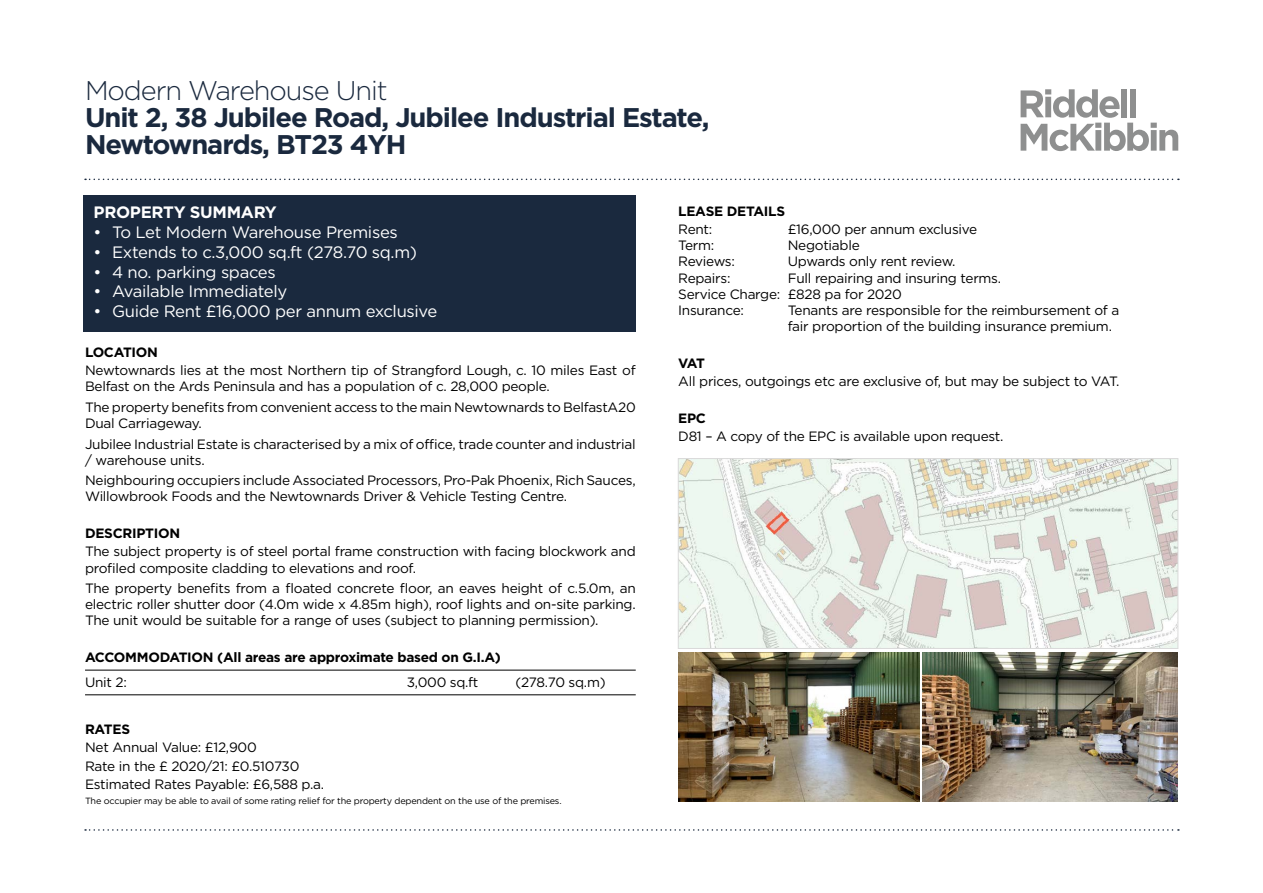
<style>
.page{position:relative;width:1263px;height:893px;background:#fff}
.page>*{position:absolute;margin:0;border:0;box-sizing:border-box;transform-origin:0 0}
.t1{font:700 27px/27px "Gotham HTF";letter-spacing:-.04em;color:#1a293e}
.t2{font:300 27px "Gotham HTF";letter-spacing:-.04em;color:#1a293e}
.t3{font:16.5px "Gotham HTF";letter-spacing:-.02em;color:#fff}
.t4{font:700 16.5px "Gotham HTF";letter-spacing:-.02em;color:#fff}
.t5{font:13.5px/16.2px "Gotham HTF";letter-spacing:-.02em;color:#000}
.t6{font:700 13.5px "Gotham HTF";letter-spacing:-.02em;color:#000}
.t7{font:9px "Gotham HTF";letter-spacing:-.02em;color:#000}
</style>
<div class="page">
<svg style="left:85px;top:179px;width:1094px;height:1px"></svg>
<svg style="left:85px;top:829px;width:1094px;height:2px"></svg>
<svg style="left:1020px;top:89px;width:158px;height:62px"></svg>
<div style="left:84px;top:195px;width:552px;height:137px;background:#1a293e"></div>
<hr style="left:85px;top:670px;width:551px;height:1px;background:#000">
<hr style="left:85px;top:694px;width:551px;height:1px;background:#000">
<img style="left:678px;top:653px;width:241px;height:148px">
<img style="left:923px;top:653px;width:255px;height:148px">
<svg style="left:680px;top:460px;width:496px;height:187px"></svg>
<div style="left:678px;top:458px;width:500px;height:191px;border:1px solid #dadada"></div>
<h1 class="t2" style="left:85px;top:76px;width:304px">Modern Warehouse Unit</h1>
<h1 class="t1" style="left:85px;top:104px;width:626px">Unit 2, 38 Jubilee Road, Jubilee Industrial Estate,<br>Newtownards, BT23 4YH</h1>
<p class="t4" style="left:94px;top:203px;width:185px">PROPERTY SUMMARY</p>
<p class="t3" style="left:94px;top:223px;width:306px">• To Let Modern Warehouse Premises</p>
<p class="t3" style="left:94px;top:243px;width:325px">• Extends to c.3,000 sq.ft (278.70 sq.m)</p>
<p class="t3" style="left:94px;top:263px;width:184px">• 4 no. parking spaces</p>
<p class="t3" style="left:94px;top:282px;width:195px">• Available Immediately</p>
<p class="t3" style="left:94px;top:302px;width:345px">• Guide Rent £16,000 per annum exclusive</p>
<p class="t6" style="left:85px;top:344px;width:74px">LOCATION</p>
<p class="t5" style="left:85px;top:362px;width:552px">Newtownards lies at the most Northern tip of Strangford Lough, c. 10 miles East of<br>Belfast on the Ards Peninsula and has a population of c. 28,000 people.</p>
<p class="t5" style="left:85px;top:399px;width:552px">The property benefits from convenient access to the main Newtownards to BelfastA20<br>Dual Carriageway.</p>
<p class="t5" style="left:85px;top:435px;width:552px">Jubilee Industrial Estate is characterised by a mix of office, trade counter and industrial / warehouse units.</p>
<p class="t5" style="left:85px;top:472px;width:552px">Neighbouring occupiers include Associated Processors, Pro-Pak Phoenix, Rich Sauces,<br>Willowbrook Foods and the Newtownards Driver &amp; Vehicle Testing Centre.</p>
<p class="t6" style="left:85px;top:525px;width:97px">DESCRIPTION</p>
<p class="t5" style="left:85px;top:543px;width:552px">The subject property is of steel portal frame construction with facing blockwork and profiled composite cladding to elevations and roof.</p>
<p class="t5" style="left:85px;top:580px;width:552px;text-align:justify">The property benefits from a floated concrete floor, an eaves height of c.5.0m, an electric roller shutter door (4.0m wide x 4.85m high), roof lights and on-site parking.<br>The unit would be suitable for a range of uses (subject to planning permission).</p>
<p class="t6" style="left:85px;top:649px;width:417px">ACCOMMODATION (All areas are approximate based on G.I.A)</p>
<p class="t5" style="left:85px;top:674px;width:43px">Unit 2:</p>
<p class="t5" style="left:407px;top:674px;width:73px">3,000 sq.ft</p>
<p class="t5" style="left:515px;top:674px;width:92px">(278.70 sq.m)</p>
<p class="t6" style="left:85px;top:721px;width:47px">RATES</p>
<p class="t5" style="left:85px;top:738px;width:241px;line-height:18.3px">Net Annual Value: £12,900<br>Rate in the £ 2020/21: £0.510730<br>Estimated Rates Payable: £6,588 p.a.</p>
<p class="t7" style="left:85px;top:796px;width:478px">The occupier may be able to avail of some rating relief for the property dependent on the use of the premises.</p>
<p class="t6" style="left:678px;top:203px;width:108px">LEASE DETAILS</p>
<p class="t5" style="left:678px;top:221px;width:36px">Rent:</p>
<p class="t5" style="left:788px;top:221px;width:191px">£16,000 per annum exclusive</p>
<p class="t5" style="left:678px;top:237px;width:38px">Term:</p>
<p class="t5" style="left:788px;top:237px;width:73px">Negotiable</p>
<p class="t5" style="left:678px;top:253px;width:58px">Reviews:</p>
<p class="t5" style="left:788px;top:253px;width:169px">Upwards only rent review.</p>
<p class="t5" style="left:678px;top:270px;width:54px">Repairs:</p>
<p class="t5" style="left:678px;top:270px;width:324px;text-indent:110px">Full repairing and insuring terms.<br>Service Charge: £828 pa for 2020<br>Insurance:</p>
<p class="t5" style="left:788px;top:302px;width:333px">Tenants are responsible for the reimbursement of a fair proportion of the building insurance premium.</p>
<p class="t6" style="left:678px;top:355px;width:28px">VAT</p>
<p class="t5" style="left:678px;top:373px;width:443px">All prices, outgoings etc are exclusive of, but may be subject to VAT.</p>
<p class="t6" style="left:678px;top:410px;width:29px">EPC</p>
<p class="t5" style="left:678px;top:428px;width:327px">D81 – A copy of the EPC is available upon request.</p>
</div>
